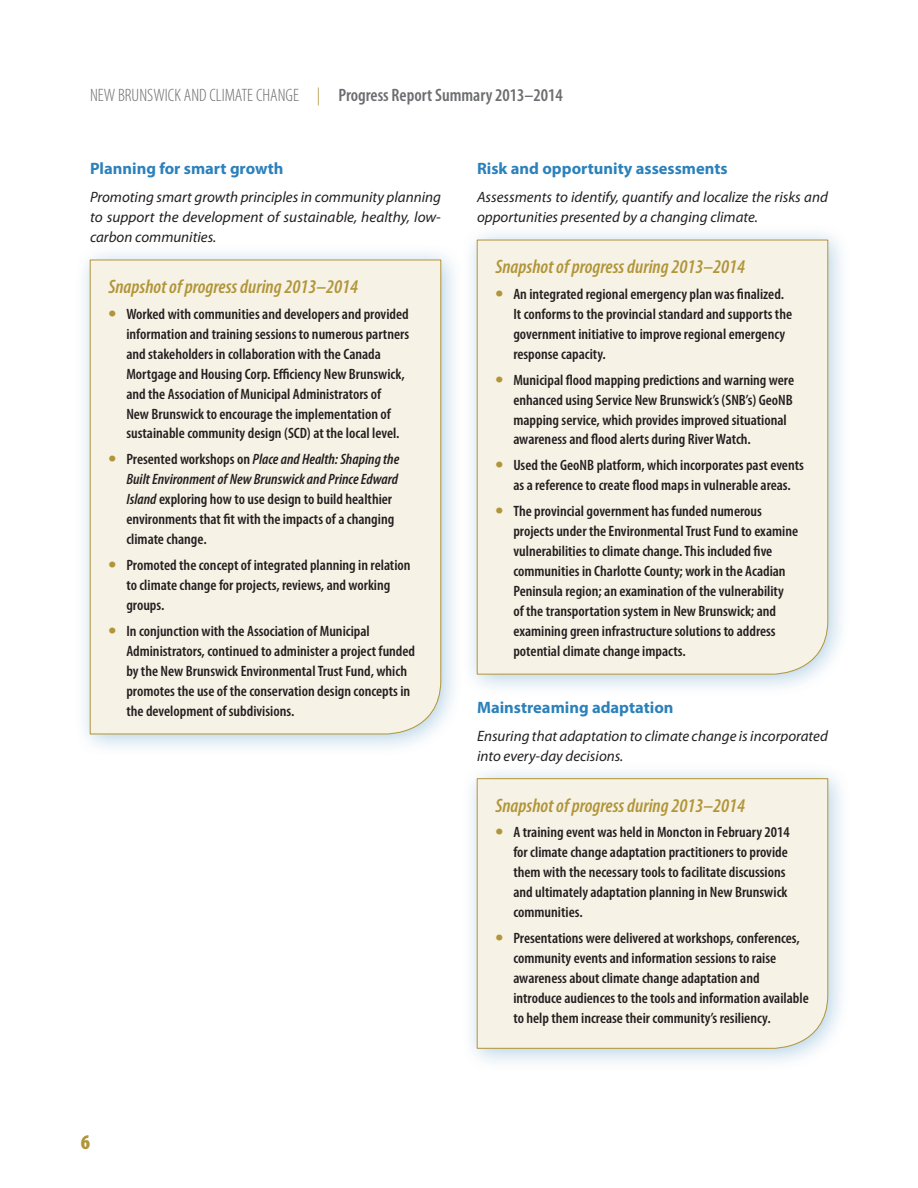
<style>
.page{position:relative;width:918px;height:1188px;background:#fff}
.page>*{position:absolute;margin:0;border:0;box-sizing:border-box;transform-origin:0 0}
.t1{font:900 condensed 21px "Myriad Pro";color:#b19539}
.t2{font:italic 600 condensed 19.5px "Myriad Pro";color:#b19539}
.t3{font:600 condensed 18px "Myriad Pro";color:#6c6d70}
.heading3{font:700 16.5px "Myriad Pro";color:#2c81bb}
.t4{font:600 condensed 15px/20px "Myriad Pro";color:#231f20}
.text{font:italic 15px/20px "Myriad Pro";color:#231f20}
.s1{font-weight:300}
.s2{font-weight:300;color:#b19539}
.s3{font-weight:900;font-stretch:normal;font-size:21px;color:#b19539}
.s4{font-style:italic}
</style>
<div class="page">
<div style="left:73px;top:243px;width:391px;height:515px;background:#0068a9;opacity:.3"></div>
<div style="left:90px;top:260px;width:351px;height:474px;background:#f6f2e5"></div>
<div style="left:460px;top:223px;width:391px;height:475px;background:#0068a9;opacity:.3"></div>
<div style="left:477px;top:240px;width:351px;height:435px;background:#f6f2e5"></div>
<div style="left:460px;top:761px;width:391px;height:311px;background:#0068a9;opacity:.3"></div>
<div style="left:477px;top:778px;width:351px;height:271px;background:#f6f2e5"></div>
<p class="t3" style="left:90px;top:84px;width:474px"><span class="s1">NEW BRUNSWICK AND CLIMATE CHANGE</span> <span class="s2">|</span> Progress Report Summary 2013–2014</p>
<p class="heading3" style="left:90px;top:158px;width:195px">Planning for smart growth</p>
<p class="text" style="left:90px;top:187px;width:353px;text-align:justify">Promoting smart growth principles in community planning to support the development of sustainable, healthy, low&shy;carbon communities.</p>
<p class="t2" style="left:108px;top:274px;width:251px">Snapshot of progress during 2013–2014</p>
<p class="t4" style="left:126px;top:304px;width:284px;text-indent:-18px"><span class="s3">•</span> Worked with communities and developers and provided information and training sessions to numerous partners and stakeholders in collaboration with the Canada Mortgage and Housing Corp. Efficiency New Brunswick, and the Association of Municipal Administrators of<br>New Brunswick to encourage the implementation of sustainable community design (SCD) at the local level.</p>
<p class="t4" style="left:126px;top:449px;width:275px;text-indent:-18px"><span class="s3">•</span> Presented workshops on <span class="s4">Place and Health: Shaping the Built Environment of New Brunswick and Prince Edward Island</span> exploring how to use design to build healthier environments that fit with the impacts of a changing climate change.</p>
<p class="t4" style="left:126px;top:555px;width:286px;text-indent:-18px"><span class="s3">•</span> Promoted the concept of integrated planning in relation to climate change for projects, reviews, and working groups.</p>
<p class="t4" style="left:126px;top:621px;width:290px;text-indent:-18px"><span class="s3">•</span> In conjunction with the Association of Municipal Administrators, continued to administer a project funded by the New Brunswick Environmental Trust Fund, which promotes the use of the conservation design concepts in the development of subdivisions.</p>
<p class="heading3" style="left:477px;top:158px;width:252px">Risk and opportunity assessments</p>
<p class="text" style="left:477px;top:187px;width:352px">Assessments to identify, quantify and localize the risks and opportunities presented by a changing climate.</p>
<p class="t2" style="left:495px;top:254px;width:251px">Snapshot of progress during 2013–2014</p>
<p class="t4" style="left:513px;top:284px;width:280px;text-indent:-18px"><span class="s3">•</span> An integrated regional emergency plan was finalized.<br>It conforms to the provincial standard and supports the government initiative to improve regional emergency response capacity.</p>
<p class="t4" style="left:513px;top:369px;width:282px;text-indent:-18px"><span class="s3">•</span> Municipal flood mapping predictions and warning were enhanced using Service New Brunswick’s (SNB’s) GeoNB mapping service, which provides improved situational awareness and flood alerts during River Watch.</p>
<p class="t4" style="left:495px;top:455px;width:310px;text-align:center"><span class="s3">•</span> Used the GeoNB platform, which incorporates past events as a reference to create flood maps in vulnerable areas.</p>
<p class="t4" style="left:513px;top:501px;width:286px;text-indent:-18px"><span class="s3">•</span> The provincial government has funded numerous projects under the Environmental Trust Fund to examine vulnerabilities to climate change. This included five communities in Charlotte County; work in the Acadian Peninsula region; an examination of the vulnerability<br>of the transportation system in New Brunswick; and examining green infrastructure solutions to address potential climate change impacts.</p>
<p class="heading3" style="left:477px;top:696px;width:198px">Mainstreaming adaptation</p>
<p class="text" style="left:477px;top:725px;width:352px">Ensuring that adaptation to climate change is incorporated into every-day decisions.</p>
<p class="t2" style="left:495px;top:793px;width:251px">Snapshot of progress during 2013–2014</p>
<p class="t4" style="left:513px;top:822px;width:278px;text-indent:-18px"><span class="s3">•</span> A training event was held in Moncton in February 2014 for climate change adaptation practitioners to provide them with the necessary tools to facilitate discussions and ultimately adaptation planning in New Brunswick communities.</p>
<p class="t4" style="left:513px;top:928px;width:297px;text-indent:-18px"><span class="s3">•</span> Presentations were delivered at workshops, conferences, community events and information sessions to raise awareness about climate change adaptation and introduce audiences to the tools and information available to help them increase their community’s resiliency.</p>
<h1 class="t1" style="left:81px;top:1128px;width:11px">6</h1>
</div>
